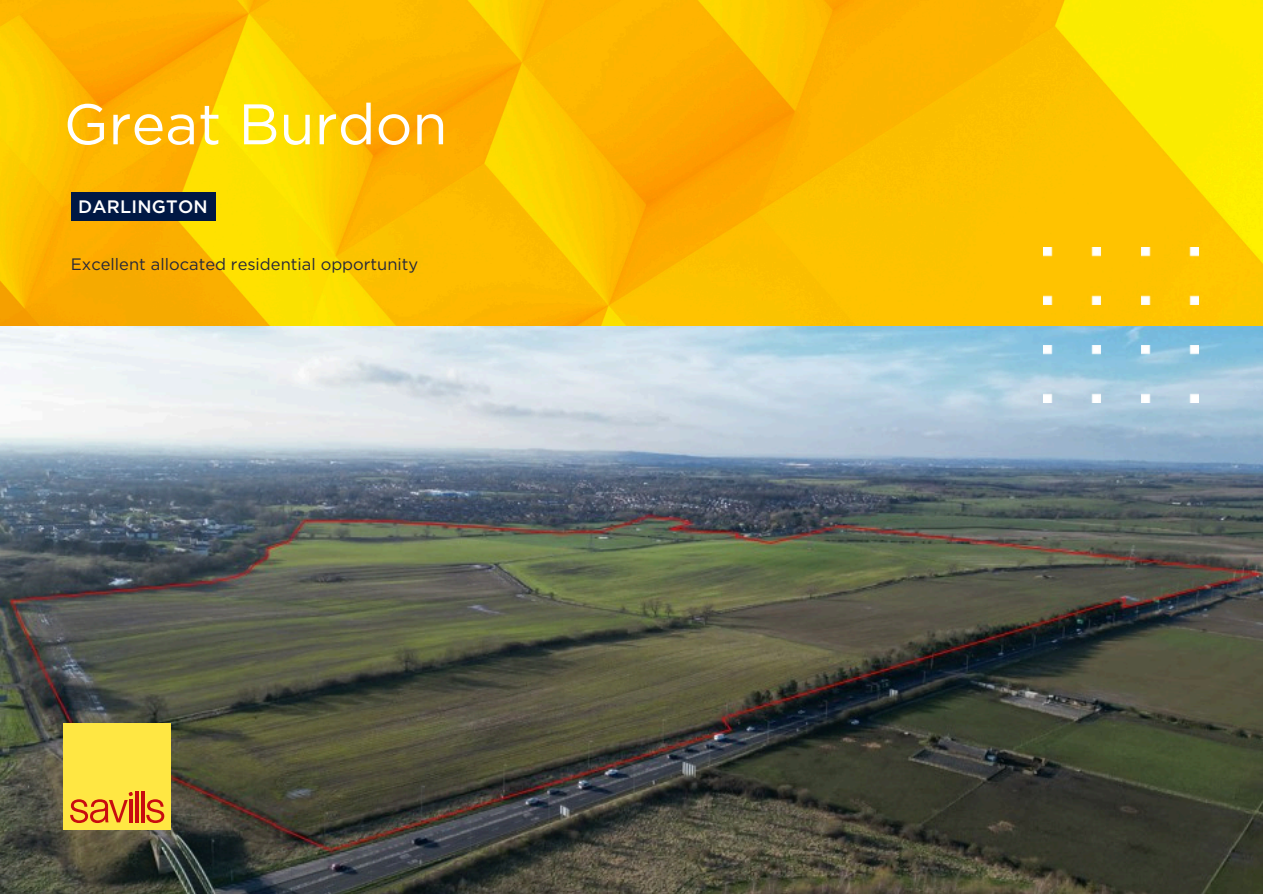
<style>
.page{position:relative;width:1263px;height:894px;background:#fff}
.page>*{position:absolute;margin:0;border:0;box-sizing:border-box;transform-origin:0 0}
.t1{font:57px "Gotham";color:#fff}
.t2{font:500 18px "Gotham";letter-spacing:.015em;color:#fff}
.t3{font:16.5px "Gotham";color:#25273a}
</style>
<div class="page">
<img style="left:0;top:325px;width:1263px;height:568px">
<img style="left:0;top:0;width:1263px;height:325px">
<img style="left:1044px;top:247px;width:155px;height:156px">
<div style="left:71px;top:192px;width:144px;height:29px;background:#001844"></div>
<div style="left:64px;top:723px;width:106px;height:106px;background:#ffe743"></div>
<svg style="left:70px;top:792px;width:63px;height:30px"></svg>
<hr style="left:129px;top:799px;width:3px;height:23px;background:#c80c0f">
<hr style="left:135px;top:791px;width:4px;height:31px;background:#c80c0f">
<hr style="left:141px;top:791px;width:4px;height:31px;background:#c80c0f">
<svg style="left:146px;top:799px;width:18px;height:23px"></svg>
<h2 class="t1" style="left:64px;top:89px;width:385px">Great Burdon</h2>
<p class="t2" style="left:78px;top:195px;width:131px">DARLINGTON</p>
<p class="t3" style="left:71px;top:254px;width:349px">Excellent allocated residential opportunity</p>
</div>
